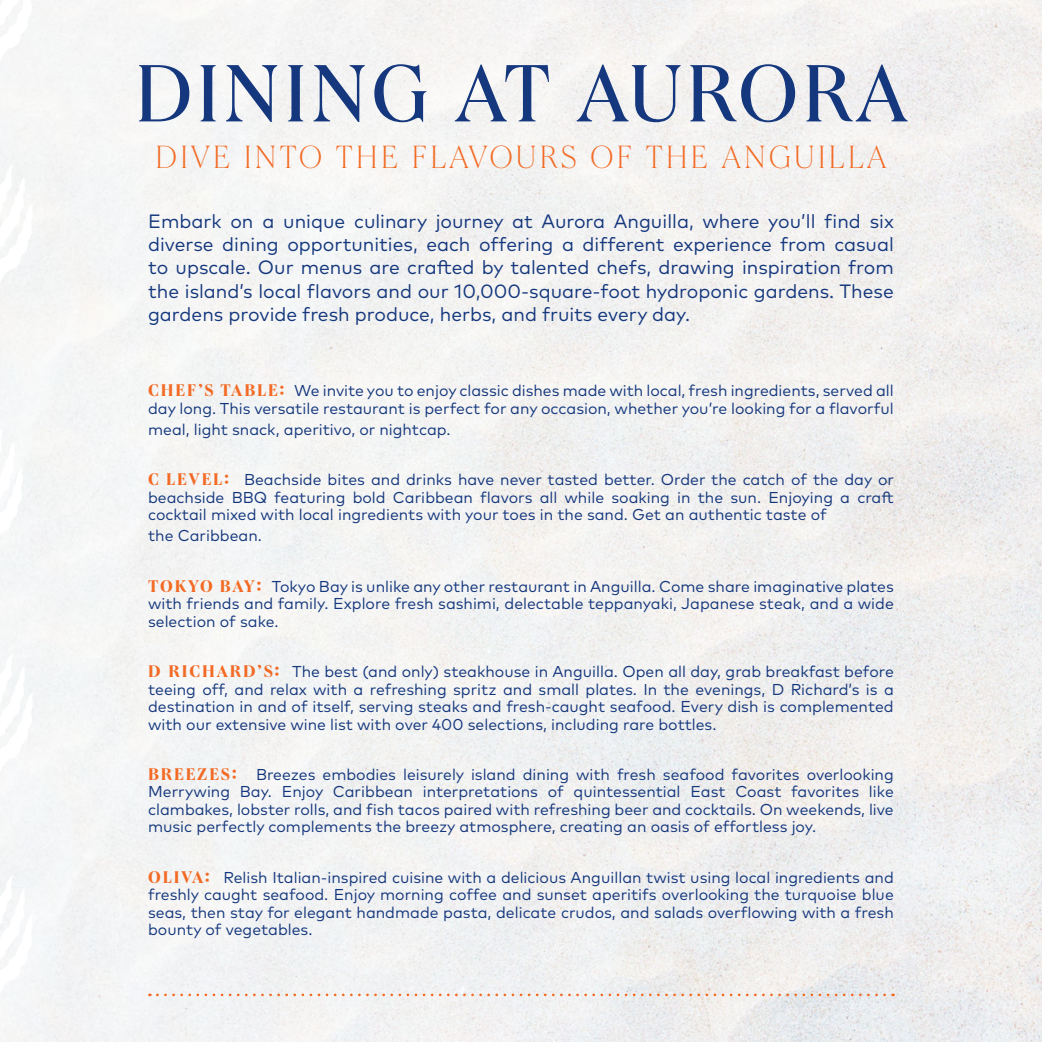
<style>
.page{position:relative;width:1042px;height:1042px;background:#fff}
.page>*{position:absolute;margin:0;border:0;box-sizing:border-box;transform-origin:0 0}
.t1{font:84px "Queens";letter-spacing:.05em;color:#14377d}
.t2{font:100 33.25px "Queens";letter-spacing:.1em;color:#f26a24}
.t3{font:19.25px/23.1px "Mark Pro";color:#14377d;text-align:justify}
.t4{font:15.75px/17.5px "Mark Pro";color:#14377d;text-align:justify}
.s1{font-family:"Queens";font-weight:700;font-size:17.5px;color:#f26a24}
</style>
<div class="page">
<img style="left:0;top:0;width:1042px;height:1042px">
<svg style="left:157px;top:993px;width:736px;height:3px"></svg>
<svg style="left:0;top:653px;width:33px;height:190px"></svg>
<svg style="left:0;top:875px;width:33px;height:167px"></svg>
<svg style="left:0;top:0;width:33px;height:133px"></svg>
<svg style="left:0;top:164px;width:33px;height:191px"></svg>
<svg style="left:0;top:428px;width:23px;height:191px"></svg>
<h1 class="t1" style="left:135px;top:40px;width:774px">DINING AT AURORA</h1>
<h2 class="t2" style="left:156px;top:136px;width:732px">DIVE INTO THE FLAVOURS OF THE ANGUILLA</h2>
<p class="t3" style="left:148px;top:208px;width:747px">Embark on a unique culinary journey at Aurora Anguilla, where you’ll find six diverse dining opportunities, each offering a different experience from casual to upscale. Our menus are crafted by talented chefs, drawing inspiration from the island’s local flavors and our 10,000-square-foot hydroponic gardens. These gardens provide fresh produce, herbs, and fruits every day.</p>
<p class="t4" style="left:148px;top:381px;width:747px"><span class="s1">CHEF’S TABLE:</span> We invite you to enjoy classic dishes made with local, fresh ingredients, served all day long. This versatile restaurant is perfect for any occasion, whether you’re looking for a flavorful</p>
<p class="t4" style="left:148px;top:419px;width:304px">meal, light snack, aperitivo, or nightcap.</p>
<p class="t4" style="left:148px;top:469px;width:747px"><span class="s1">C LEVEL:</span> Beachside bites and drinks have never tasted better. Order the catch of the day or beachside BBQ featuring bold Caribbean flavors all while soaking in the sun. Enjoying a craft cocktail mixed with local ingredients with your toes in the sand. Get an authentic taste of</p>
<p class="t4" style="left:148px;top:525px;width:115px">the Caribbean.</p>
<p class="t4" style="left:148px;top:576px;width:747px"><span class="s1">TOKYO BAY:</span> Tokyo Bay is unlike any other restaurant in Anguilla. Come share imaginative plates with friends and family. Explore fresh sashimi, delectable teppanyaki, Japanese steak, and a wide selection of sake.</p>
<p class="t4" style="left:148px;top:661px;width:747px"><span class="s1">D RICHARD’S:</span> The best (and only) steakhouse in Anguilla. Open all day, grab breakfast before teeing off, and relax with a refreshing spritz and small plates. In the evenings, D Richard’s is a destination in and of itself, serving steaks and fresh-caught seafood. Every dish is complemented with our extensive wine list with over 400 selections, including rare bottles.</p>
<p class="t4" style="left:148px;top:764px;width:747px"><span class="s1">BREEZES:</span> Breezes embodies leisurely island dining with fresh seafood favorites overlooking Merrywing Bay. Enjoy Caribbean interpretations of quintessential East Coast favorites like clambakes, lobster rolls, and fish tacos paired with refreshing beer and cocktails. On weekends, live music perfectly complements the breezy atmosphere, creating an oasis of effortless joy.</p>
<p class="t4" style="left:148px;top:867px;width:747px"><span class="s1">OLIVA:</span> Relish Italian-inspired cuisine with a delicious Anguillan twist using local ingredients and freshly caught seafood. Enjoy morning coffee and sunset aperitifs overlooking the turquoise blue seas, then stay for elegant handmade pasta, delicate crudos, and salads overflowing with a fresh bounty of vegetables.</p>
</div>
